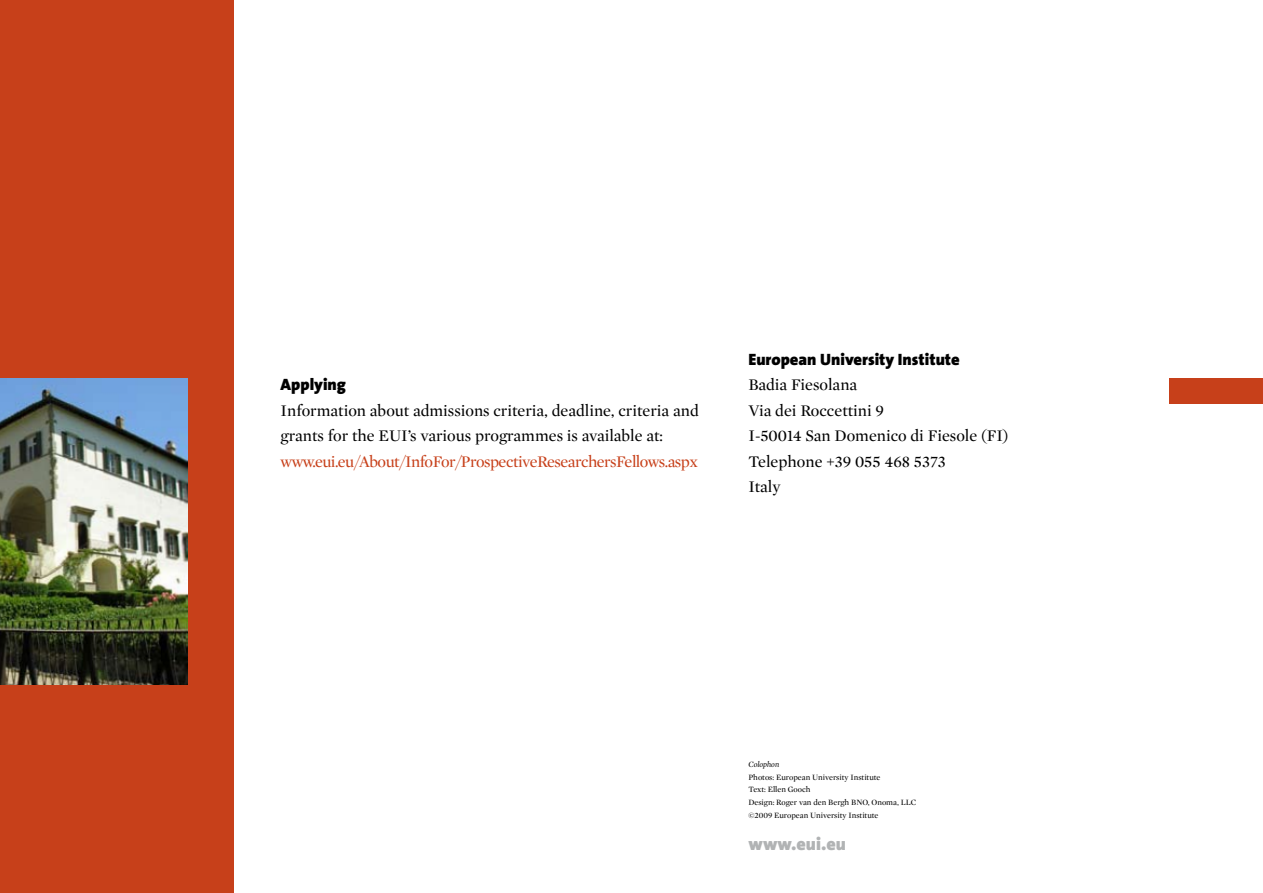
<style>
.page{position:relative;width:1263px;height:893px;background:#fff}
.page>*{position:absolute;margin:0;border:0;box-sizing:border-box;transform-origin:0 0}
.t1{font:900 18px "The Sans";color:#b1b3b4}
.t2{font:16.5px/25.5px "Mercury Display";color:#000}
.t3{font:16.5px "Mercury Display";letter-spacing:-.03em;color:#c7401a}
.t4{font:900 16.5px "The Sans";color:#000}
.t5{font:8.25px/12.8px "Mercury Display";color:#000}
.t6{font:italic 8.25px "Mercury Display";color:#000}
</style>
<div class="page">
<div style="left:0;top:0;width:234px;height:893px;background:#c7401a"></div>
<img style="left:0;top:378px;width:187px;height:306px">
<div style="left:1169px;top:378px;width:94px;height:26px;background:#c7401a"></div>
<p class="t4" style="left:281px;top:371px;width:67px">Applying</p>
<p class="t2" style="left:281px;top:398px;width:420px">Information about admissions criteria, deadline, criteria and grants for the EUI’s various programmes is available at:</p>
<p class="t3" style="left:281px;top:452px;width:419px">www.eui.eu/About/InfoFor/ProspectiveResearchersFellows.aspx</p>
<p class="t4" style="left:748px;top:345px;width:213px">European University Institute</p>
<p class="t2" style="left:748px;top:372px;width:262px">Badia Fiesolana<br>Via dei Roccettini 9<br>I-50014 San Domenico di Fiesole (FI)<br>Telephone +39 055 468 5373<br>Italy</p>
<p class="t6" style="left:748px;top:759px;width:32px">Colophon</p>
<p class="t5" style="left:748px;top:771px;width:169px">Photos: European University Institute<br>Text: Ellen Gooch<br>Design: Roger van den Bergh BNO, Onoma, LLC ©2009 European University Institute</p>
<p class="t1" style="left:748px;top:829px;width:99px">www.eui.eu</p>
</div>
